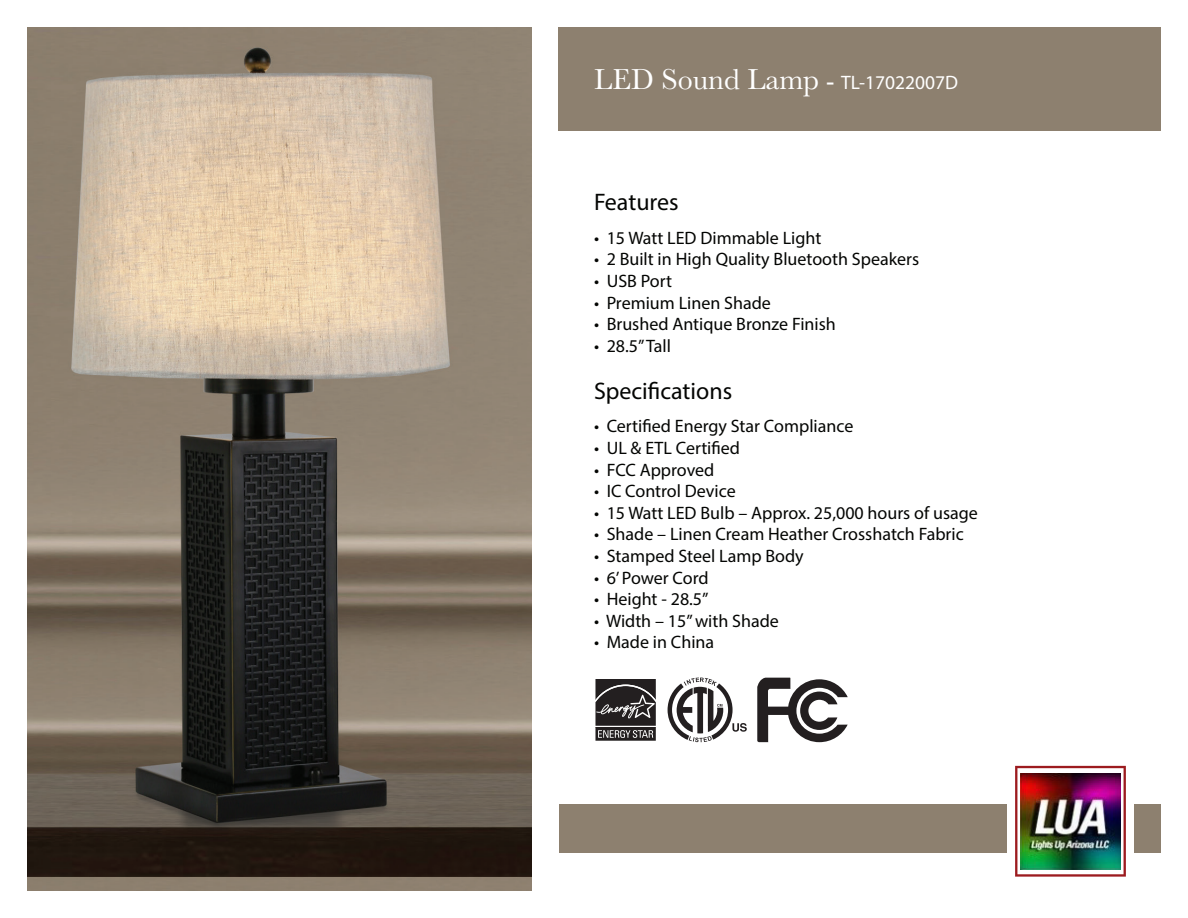
<style>
.page{position:relative;width:1188px;height:918px;background:#fff}
.page>*{position:absolute;margin:0;border:0;box-sizing:border-box;transform-origin:0 0}
.t1{font:30px "Baskerville";color:#fff}
.t2{font:24px "Myriad Pro";color:#040503}
.t3{font:18px "Myriad Pro";color:#040503}
.s1{font-size:27px}
.s2{font-family:"Myriad Pro";font-size:19.5px}
</style>
<div class="page">
<div style="left:559px;top:804px;width:447px;height:49px;background:#8d806f"></div>
<div style="left:559px;top:27px;width:602px;height:103px;background:#8d806f"></div>
<div style="left:1134px;top:804px;width:27px;height:49px;background:#8d806f"></div>
<svg style="left:1015px;top:766px;width:111px;height:111px"></svg>
<img style="left:27px;top:27px;width:504px;height:864px">
<svg style="left:595px;top:679px;width:61px;height:62px;background:#494647"></svg>
<svg style="left:668px;top:678px;width:79px;height:64px"></svg>
<svg style="left:757px;top:678px;width:91px;height:64px"></svg>
<img style="left:1020px;top:774px;width:100px;height:96px">
<p class="t1" style="left:594px;top:61px;width:366px">LED Sound Lamp <span class="s1">-</span> <span class="s2">TL-17022007D</span></p>
<p class="t2" style="left:594px;top:187px;width:86px">Features</p>
<p class="t3" style="left:594px;top:227px;width:229px">• 15 Watt LED Dimmable Light</p>
<p class="t3" style="left:594px;top:248px;width:327px">• 2 Built in High Quality Bluetooth Speakers</p>
<p class="t3" style="left:594px;top:270px;width:80px">• USB Port</p>
<p class="t3" style="left:594px;top:291px;width:178px">• Premium Linen Shade</p>
<p class="t3" style="left:594px;top:313px;width:243px">• Brushed Antique Bronze Finish</p>
<p class="t3" style="left:594px;top:335px;width:79px">• 28.5” Tall</p>
<p class="t2" style="left:594px;top:376px;width:140px">Specifications</p>
<p class="t3" style="left:594px;top:415px;width:261px">• Certified Energy Star Compliance</p>
<p class="t3" style="left:594px;top:437px;width:148px">• UL &amp; ETL Certified</p>
<p class="t3" style="left:594px;top:458px;width:122px">• FCC Approved</p>
<p class="t3" style="left:594px;top:480px;width:143px">• IC Control Device</p>
<p class="t3" style="left:594px;top:502px;width:386px">• 15 Watt LED Bulb – Approx. 25,000 hours of usage</p>
<p class="t3" style="left:594px;top:523px;width:371px">• Shade – Linen Cream Heather Crosshatch Fabric</p>
<p class="t3" style="left:594px;top:545px;width:211px">• Stamped Steel Lamp Body</p>
<p class="t3" style="left:594px;top:566px;width:116px">• 6’ Power Cord</p>
<p class="t3" style="left:594px;top:588px;width:116px">• Height - 28.5”</p>
<p class="t3" style="left:594px;top:610px;width:186px">• Width – 15” with Shade</p>
<p class="t3" style="left:594px;top:631px;width:122px">• Made in China</p>
</div>
